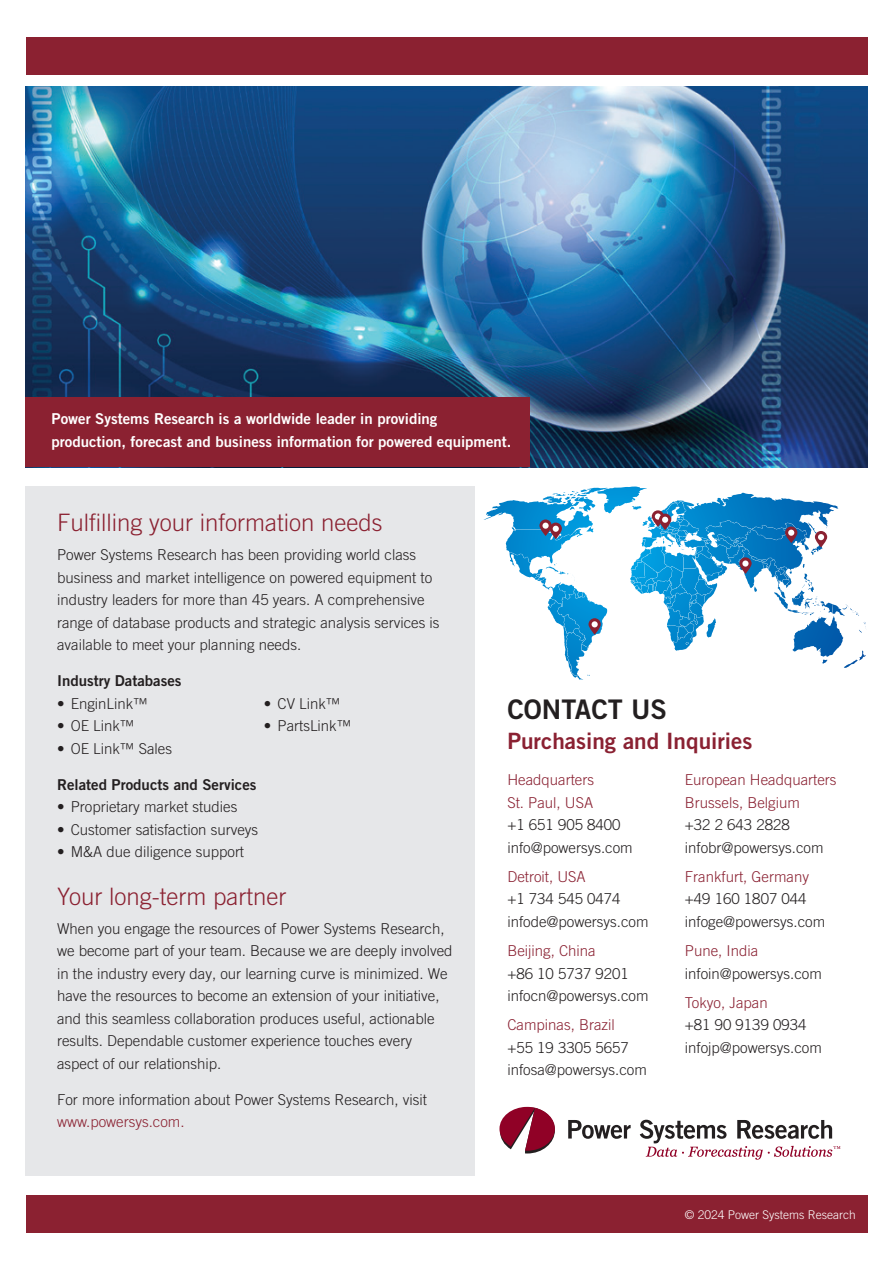
<style>
.page{position:relative;width:893px;height:1263px;background:#fff}
.page>*{position:absolute;margin:0;border:0;box-sizing:border-box;transform-origin:0 0}
.t1{font:27px "Trade Gothic LT Pro Bd 2";color:#231f20}
.t2{font:300 24px "Trade Gothic LT Pro";color:#8b2131}
.t3{font:22.5px "Trade Gothic LT Pro Bd 2";color:#8a2132}
.t4{font:300 15px/22.5px "Trade Gothic LT Pro";color:#231f20}
.t5{font:300 15px/22.5px "Trade Gothic LT Pro";color:#8a2132}
.t6{font:15px/22.5px "Trade Gothic LT Pro Bd 2";color:#fff}
.t7{font:15px "Trade Gothic LT Pro Bd 2";color:#231f20}
.t8{font:300 15px "Trade Gothic LT Pro";color:#8b2131}
.t9{font:300 12px "Trade Gothic LT Pro";color:#fff}
</style>
<div class="page">
<div style="left:26px;top:38px;width:841px;height:37px;background:#8b2131"></div>
<div style="left:26px;top:1195px;width:841px;height:38px;background:#8b2131"></div>
<img style="left:26px;top:87px;width:842px;height:380px">
<div style="left:26px;top:398px;width:504px;height:69px;background:#8b2131"></div>
<div style="left:26px;top:486px;width:449px;height:689px;background:#e6e7e9"></div>
<svg style="left:568px;top:1120px;width:63px;height:19px"></svg>
<svg style="left:499px;top:1107px;width:56px;height:46px"></svg>
<svg style="left:640px;top:1120px;width:200px;height:39px"></svg>
<svg style="left:499px;top:486px;width:367px;height:194px"></svg>
<p class="t6" style="left:52px;top:408px;width:461px">Power Systems Research is a worldwide leader in providing production, forecast and business information for powered equipment.</p>
<h2 class="t2" style="left:57px;top:508px;width:327px">Fulfilling your information needs</h2>
<p class="t4" style="left:57px;top:543px;width:384px">Power Systems Research has been providing world class business and market intelligence on powered equipment to industry leaders for more than 45 years. A comprehensive range of database products and strategic analysis services is available to meet your planning needs.</p>
<p class="t7" style="left:57px;top:671px;width:126px">Industry Databases</p>
<p class="t4" style="left:57px;top:692px;width:93px">• EnginLink™</p>
<p class="t4" style="left:57px;top:714px;width:79px">• OE Link™</p>
<p class="t4" style="left:57px;top:737px;width:116px">• OE Link™ Sales</p>
<p class="t4" style="left:264px;top:692px;width:78px">• CV Link™</p>
<p class="t4" style="left:264px;top:714px;width:89px">• PartsLink™</p>
<p class="t7" style="left:57px;top:775px;width:201px">Related Products and Services</p>
<p class="t4" style="left:57px;top:795px;width:182px">• Proprietary market studies</p>
<p class="t4" style="left:57px;top:818px;width:203px">• Customer satisfaction surveys</p>
<p class="t4" style="left:57px;top:840px;width:189px">• M&amp;A due diligence support</p>
<h2 class="t2" style="left:57px;top:882px;width:231px">Your long-term partner</h2>
<p class="t4" style="left:57px;top:917px;width:397px">When you engage the resources of Power Systems Research, we become part of your team. Because we are deeply involved in the industry every day, our learning curve is minimized. We have the resources to become an extension of your initiative, and this seamless collaboration produces useful, actionable results. Dependable customer experience touches every aspect of our relationship.</p>
<p class="t4" style="left:57px;top:1088px;width:372px">For more information about Power Systems Research, visit</p>
<p class="t8" style="left:57px;top:1113px;width:129px">www.powersys.com.</p>
<h1 class="t1" style="left:507px;top:693px;width:161px">CONTACT US</h1>
<h3 class="t3" style="left:507px;top:727px;width:247px">Purchasing and Inquiries</h3>
<p class="t5" style="left:507px;top:768px;width:88px">Headquarters<br>St. Paul, USA</p>
<p class="t4" style="left:507px;top:813px;width:127px">+1 651 905 8400 info@powersys.com</p>
<p class="t5" style="left:507px;top:865px;width:80px">Detroit, USA</p>
<p class="t4" style="left:507px;top:887px;width:143px">+1 734 545 0474 infode@powersys.com</p>
<p class="t5" style="left:507px;top:939px;width:90px">Beijing, China</p>
<p class="t4" style="left:507px;top:962px;width:143px">+86 10 5737 9201 infocn@powersys.com</p>
<p class="t5" style="left:507px;top:1013px;width:109px">Campinas, Brazil</p>
<p class="t4" style="left:507px;top:1036px;width:141px">+55 19 3305 5657 infosa@powersys.com</p>
<p class="t5" style="left:685px;top:768px;width:153px">European Headquarters<br>Brussels, Belgium</p>
<p class="t4" style="left:685px;top:813px;width:140px">+32 2 643 2828 infobr@powersys.com</p>
<p class="t5" style="left:685px;top:865px;width:126px">Frankfurt, Germany</p>
<p class="t4" style="left:685px;top:887px;width:142px">+49 160 1807 044 infoge@powersys.com</p>
<p class="t5" style="left:685px;top:939px;width:75px">Pune, India</p>
<p class="t4" style="left:685px;top:962px;width:138px">infoin@powersys.com</p>
<p class="t5" style="left:685px;top:991px;width:84px">Tokyo, Japan</p>
<p class="t4" style="left:685px;top:1013px;width:138px">+81 90 9139 0934 infojp@powersys.com</p>
<p class="t9" style="left:685px;top:1207px;width:172px">© 2024 Power Systems Research</p>
</div>
